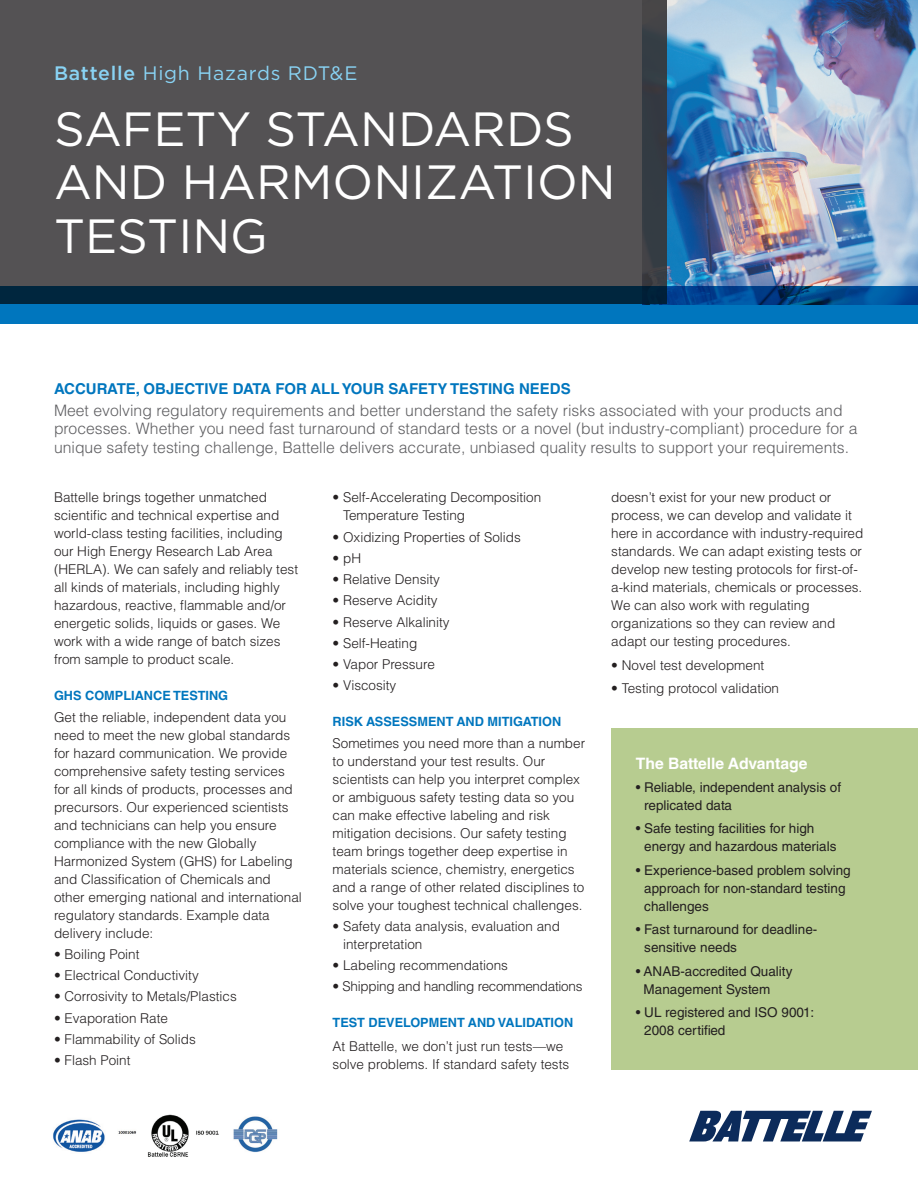
<style>
.page{position:relative;width:918px;height:1188px;background:#fff}
.page>*{position:absolute;margin:0;border:0;box-sizing:border-box;transform-origin:0 0}
.t1{font:48px/53.2px "Gotham";color:#fff}
.t2{font:19.5px "Gotham";letter-spacing:.04em;color:#89d3f4}
.t3{font:300 15.75px/18.8px "Helvetica LT Std";color:#5f5f62}
.t4{font:700 15.75px "Helvetica LT Std";color:#fff}
.t5{font:700 15px "Helvetica LT Std";color:#0076be}
.t6{font:300 13.5px/18px "Helvetica LT Std";color:#231f20}
.t7{font:13.5px/18px "Helvetica LT Std";color:#231f20}
.t8{font:300 13.5px "Helvetica LT Std";letter-spacing:-.02em;color:#231f20}
.t9{font:700 12.75px "Helvetica LT Std";color:#0076be}
.s1{font-weight:500}
</style>
<div class="page">
<img style="left:667px;top:0;width:251px;height:286px">
<div style="left:0;top:0;width:667px;height:304px;background:#545254"></div>
<svg style="left:0;top:286px;width:918px;height:38px;background:#00538b"></svg>
<div style="left:611px;top:728px;width:307px;height:341px;background:#b7cc90"></div>
<svg style="left:643px;top:0;width:24px;height:286px;background:#363c43"></svg>
<svg style="left:689px;top:1111px;width:183px;height:30px"></svg>
<img style="left:233px;top:1116px;width:45px;height:36px">
<img style="left:118px;top:1114px;width:101px;height:43px">
<img style="left:53px;top:1119px;width:52px;height:33px">
<h2 class="t2" style="left:54px;top:61px;width:305px"><span class="s1">Battelle</span> High Hazards RDT&amp;E</h2>
<h1 class="t1" style="left:54px;top:101px;width:563px">SAFETY STANDARDS<br>AND HARMONIZATION<br>TESTING</h1>
<p class="t5" style="left:54px;top:379px;width:518px">ACCURATE, OBJECTIVE DATA FOR ALL YOUR SAFETY TESTING NEEDS</p>
<p class="t3" style="left:54px;top:400px;width:805px">Meet evolving regulatory requirements and better understand the safety risks associated with your products and processes. Whether you need fast turnaround of standard tests or a novel (but industry-compliant) procedure for a unique safety testing challenge, Battelle delivers accurate, unbiased quality results to support your requirements.</p>
<p class="t6" style="left:343px;top:488px;width:200px;text-indent:-11px">• Self-Accelerating Decomposition<br>Temperature Testing</p>
<p class="t6" style="left:333px;top:528px;width:190px">• Oxidizing Properties of Solids</p>
<p class="t6" style="left:333px;top:549px;width:30px">• pH</p>
<p class="t6" style="left:333px;top:570px;width:109px">• Relative Density</p>
<p class="t6" style="left:333px;top:591px;width:107px">• Reserve Acidity</p>
<p class="t6" style="left:333px;top:613px;width:119px">• Reserve Alkalinity</p>
<p class="t6" style="left:333px;top:634px;width:86px">• Self-Heating</p>
<p class="t6" style="left:333px;top:655px;width:104px">• Vapor Pressure</p>
<p class="t6" style="left:333px;top:676px;width:65px">• Viscosity</p>
<p class="t9" style="left:333px;top:714px;width:230px">RISK ASSESSMENT AND MITIGATION</p>
<p class="t6" style="left:333px;top:734px;width:254px">Sometimes you need more than a number to understand your test results. Our scientists can help you interpret complex or ambiguous safety testing data so you can make effective labeling and risk mitigation decisions. Our safety testing team brings together deep expertise in materials science, chemistry, energetics and a range of other related disciplines to solve your toughest technical challenges.</p>
<p class="t6" style="left:343px;top:917px;width:218px;text-indent:-11px">• Safety data analysis, evaluation and interpretation</p>
<p class="t6" style="left:333px;top:956px;width:177px">• Labeling recommendations</p>
<p class="t8" style="left:333px;top:978px;width:251px">• Shipping and handling recommendations</p>
<p class="t9" style="left:333px;top:1015px;width:242px">TEST DEVELOPMENT AND VALIDATION</p>
<p class="t6" style="left:333px;top:1037px;width:238px">At Battelle, we don’t just run tests—we solve problems. If standard safety tests</p>
<p class="t6" style="left:611px;top:488px;width:254px">doesn’t exist for your new product or process, we can develop and validate it here in accordance with industry-required standards. We can adapt existing tests or develop new testing protocols for first-of&shy;a-kind materials, chemicals or processes.<br>We can also work with regulating organizations so they can review and adapt our testing procedures.</p>
<p class="t6" style="left:611px;top:656px;width:155px">• Novel test development</p>
<p class="t6" style="left:611px;top:679px;width:169px">• Testing protocol validation</p>
<p class="t6" style="left:54px;top:488px;width:246px">Battelle brings together unmatched scientific and technical expertise and world-class testing facilities, including our High Energy Research Lab Area (HERLA). We can safely and reliably test all kinds of materials, including highly hazardous, reactive, flammable and/or energetic solids, liquids or gases. We work with a wide range of batch sizes from sample to product scale.</p>
<p class="t9" style="left:54px;top:688px;width:176px">GHS COMPLIANCE TESTING</p>
<p class="t6" style="left:54px;top:708px;width:249px">Get the reliable, independent data you need to meet the new global standards for hazard communication. We provide comprehensive safety testing services for all kinds of products, processes and precursors. Our experienced scientists and technicians can help you ensure compliance with the new Globally Harmonized System (GHS) for Labeling and Classification of Chemicals and other emerging national and international regulatory standards. Example data delivery include:</p>
<p class="t6" style="left:54px;top:945px;width:87px">• Boiling Point</p>
<p class="t6" style="left:54px;top:966px;width:146px">• Electrical Conductivity</p>
<p class="t6" style="left:54px;top:987px;width:184px">• Corrosivity to Metals/Plastics</p>
<p class="t6" style="left:54px;top:1009px;width:116px">• Evaporation Rate</p>
<p class="t6" style="left:54px;top:1030px;width:143px">• Flammability of Solids</p>
<p class="t6" style="left:54px;top:1051px;width:78px">• Flash Point</p>
<p class="t4" style="left:636px;top:753px;width:173px">The Battelle Advantage</p>
<p class="t7" style="left:644px;top:778px;width:198px;text-indent:-8px">• Reliable, independent analysis of replicated data</p>
<p class="t7" style="left:644px;top:820px;width:194px;text-indent:-8px">• Safe testing facilities for high energy and hazardous materials</p>
<p class="t7" style="left:644px;top:861px;width:208px;text-indent:-8px">• Experience-based problem solving approach for non-standard testing challenges</p>
<p class="t7" style="left:644px;top:920px;width:175px;text-indent:-8px">• Fast turnaround for deadline&shy;sensitive needs</p>
<p class="t7" style="left:644px;top:962px;width:151px;text-indent:-8px">• ANAB-accredited Quality<br>Management System</p>
<p class="t7" style="left:644px;top:1003px;width:172px;text-indent:-8px">• UL registered and ISO 9001:<br>2008 certified</p>
</div>
